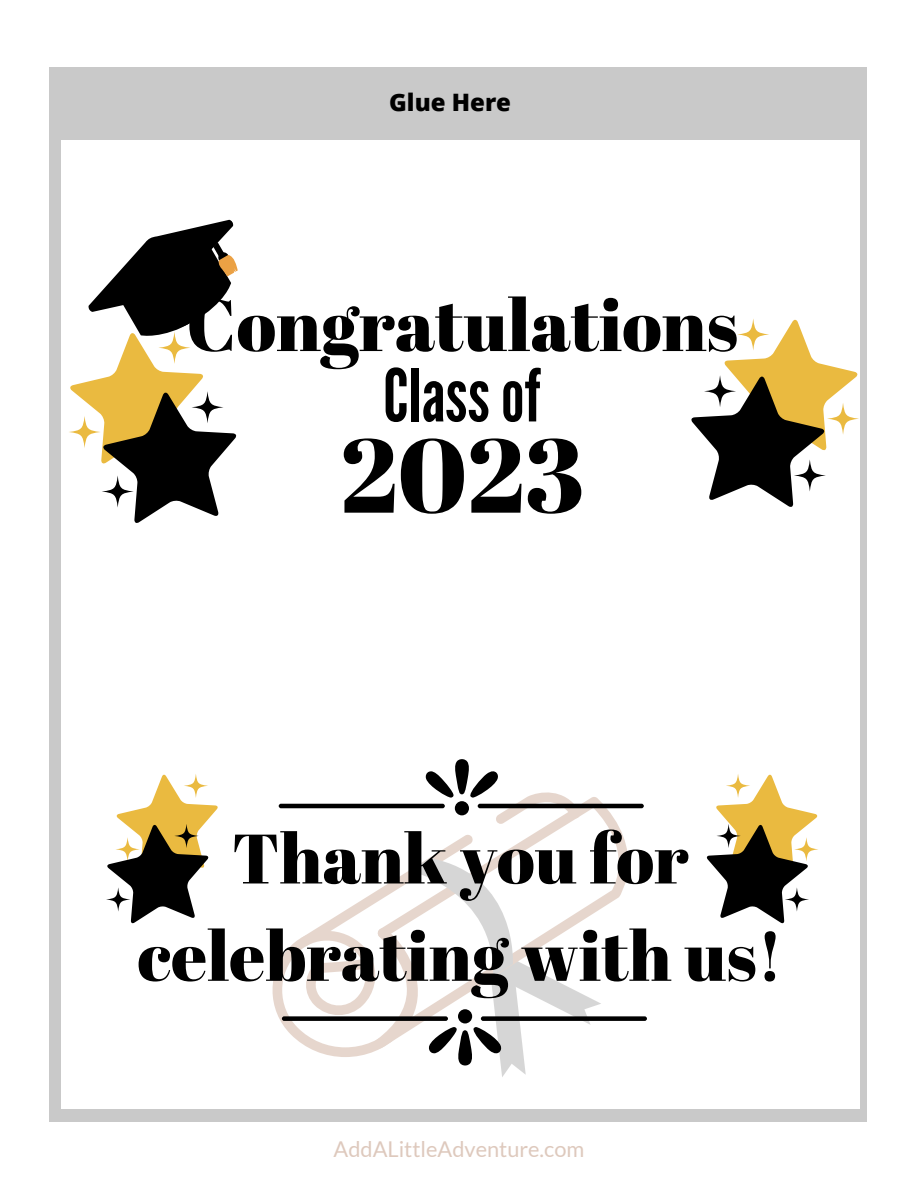
<style>
.page{position:relative;width:918px;height:1188px;background:#fff}
.page>*{position:absolute;margin:0;border:0;box-sizing:border-box;transform-origin:0 0}
.t1{font:104.4px "Abril Fatface";color:#000}
.t2{font:72.75px "Abril Fatface";color:#000}
.t3{font:72.75px "League Gothic";color:#000}
.t4{font:69.75px/97.4px "Abril Fatface";color:#000;text-align:center}
.t5{font:800 24px "Open Sans";color:#000}
.t6{font:21.75px "Lato";color:#dec9bd}
</style>
<div class="page">
<div style="left:50px;top:67px;width:817px;height:1054px;background:#c9c9c9"></div>
<div style="left:61px;top:140px;width:798px;height:969px;background:#fff"></div>
<svg style="left:374px;top:797px;width:255px;height:112px"></svg>
<svg style="left:426px;top:759px;width:155px;height:65px"></svg>
<hr style="left:279px;top:804px;width:166px;height:4px;background:#000;border-radius:2px">
<hr style="left:478px;top:804px;width:166px;height:4px;background:#000;border-radius:2px">
<svg style="left:691px;top:319px;width:167px;height:188px"></svg>
<svg style="left:704px;top:375px;width:32px;height:32px"></svg>
<svg style="left:794px;top:459px;width:32px;height:33px"></svg>
<svg style="left:107px;top:774px;width:111px;height:150px"></svg>
<svg style="left:174px;top:824px;width:25px;height:24px"></svg>
<svg style="left:106px;top:887px;width:24px;height:25px"></svg>
<svg style="left:706px;top:774px;width:112px;height:150px"></svg>
<svg style="left:716px;top:824px;width:25px;height:24px"></svg>
<svg style="left:785px;top:887px;width:24px;height:25px"></svg>
<svg style="left:272px;top:834px;width:329px;height:243px"></svg>
<div style="left:282px;top:1016px;width:166px;height:5px;background:#000;border-radius:2px"></div>
<div style="left:481px;top:1016px;width:166px;height:5px;background:#000;border-radius:2px"></div>
<svg style="left:69px;top:219px;width:169px;height:304px"></svg>
<p class="t5" style="left:389px;top:86px;width:123px">Glue Here</p>
<p class="t2" style="left:186px;top:274px;width:553px">Congratulations</p>
<p class="t3" style="left:383px;top:353px;width:160px">Classof</p>
<h1 class="t1" style="left:340px;top:402px;width:246px">2023</h1>
<p class="t4" style="left:138px;top:808px;width:647px">Thank you for celebrating with us!</p>
<p class="t6" style="left:334px;top:1135px;width:252px">AddALittleAdventure.com</p>
</div>
